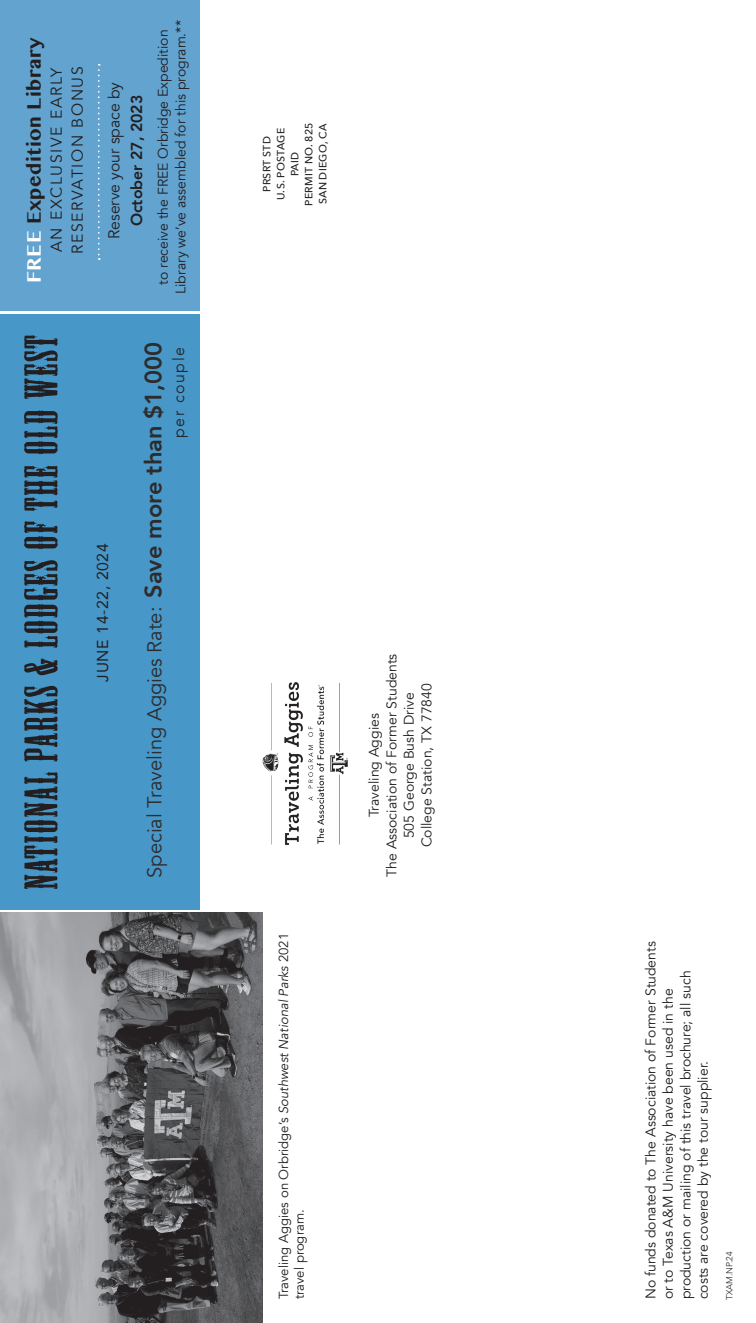
<style>
.page{position:relative;width:756px;height:1323px;background:#fff}
.page>*{position:absolute;margin:0;border:0;box-sizing:border-box;transform-origin:0 0}
.Description{font:700 22.75px "Khmer MN";letter-spacing:.02em;color:#231f20}
.t1{font:20.12px "Avenir";color:#2e2b2c}
.t2{font:300 15.92px "Avenir";letter-spacing:.1em;color:#231f20}
.t3{font:15.75px/21px "Avenir";letter-spacing:.1em;color:#231f20}
.t4{font:15.75px/22.8px "Avenir";color:#231f20;text-align:center}
.t5{font:15.75px "Avenir";letter-spacing:.04em;color:#231f20}
.t6{font:14px/17.5px "Avenir";color:#231f20;text-align:center}
.t7{font:13.12px/15.8px "Avenir";color:#231f20}
.t8{font:500 10.5px "Avenir Next";letter-spacing:.025em;color:#231f20}
.t9{font:300 8.75px "Avenir";color:#231f20}
.s1{color:#fff}
.s2{font-weight:800}
.s3{font-weight:800;font-size:23.62px}
.s4{font-style:italic}
</style>
<div class="page">
<div style="left:0;top:314px;width:200px;height:596px;background:#4797c8"></div>
<div style="left:0;top:0;width:200px;height:311px;background:#62a3cf"></div>
<svg style="left:24px;top:335px;width:34px;height:554px"></svg>
<svg style="left:98px;top:64px;width:2px;height:196px"></svg>
<img style="left:262px;top:682px;width:86px;height:163px">
<img style="left:0;top:912px;width:263px;height:411px">
<p class="Description" style="left:20px;top:283px;width:248px;rotate:-90deg"><span class="s1">FREE</span> Expedition Library</p>
<p class="t3" style="left:46px;top:254px;width:189px;rotate:-90deg">AN EXCLUSIVE EARLY<br>RESERVATION BONUS</p>
<p class="t4" style="left:103px;top:239px;width:159px;rotate:-90deg">Reserve your space by<br><span class="s2">October 27, 2023</span></p>
<p class="t6" style="left:155px;top:294px;width:275px;rotate:-90deg">to receive the FREE Orbridge Expedition<br>Library we’ve assembled for this program.**</p>
<p class="t5" style="left:90px;top:682px;width:140px;rotate:-90deg">JUNE 14-22, 2024</p>
<h2 class="t1" style="left:143px;top:878px;width:538px;rotate:-90deg">Special Traveling Aggies Rate: <span class="s3">Save more than $1,000</span></h2>
<p class="t2" style="left:169px;top:438px;width:92px;rotate:-90deg">per couple</p>
<p class="t8" style="left:300px;top:206px;width:85px;rotate:-90deg">PERMIT NO. 825</p>
<p class="t8" style="left:314px;top:204px;width:82px;rotate:-90deg">SAN DIEGO, CA</p>
<p class="t8" style="left:258px;top:192px;width:57px;rotate:-90deg">PRSRT STD</p>
<p class="t8" style="left:272px;top:200px;width:74px;rotate:-90deg">U.S. POSTAGE</p>
<p class="t8" style="left:286px;top:176px;width:26px;rotate:-90deg">PAID</p>
<p class="t7" style="left:276px;top:1299px;width:368px;rotate:-90deg">Traveling Aggies on Orbridge’s <span class="s4">Southwest National Parks</span> 2021 travel program.</p>
<p class="t6" style="left:383px;top:877px;width:225px;rotate:-90deg">The Association of Former Students</p>
<p class="t6" style="left:401px;top:838px;width:148px;rotate:-90deg">505 George Bush Drive</p>
<p class="t6" style="left:418px;top:847px;width:166px;rotate:-90deg">College Station, TX 77840</p>
<p class="t6" style="left:366px;top:817px;width:105px;rotate:-90deg">Traveling Aggies</p>
<p class="t6" style="left:642px;top:1299px;width:360px;text-align:left;rotate:-90deg">No funds donated to The Association of Former Students or to Texas A&amp;M University have been used in the production or mailing of this travel brochure; all such costs are covered by the tour supplier.</p>
<p class="t9" style="left:724px;top:1300px;width:50px;rotate:-90deg">TXAM.NP.24</p>
</div>
